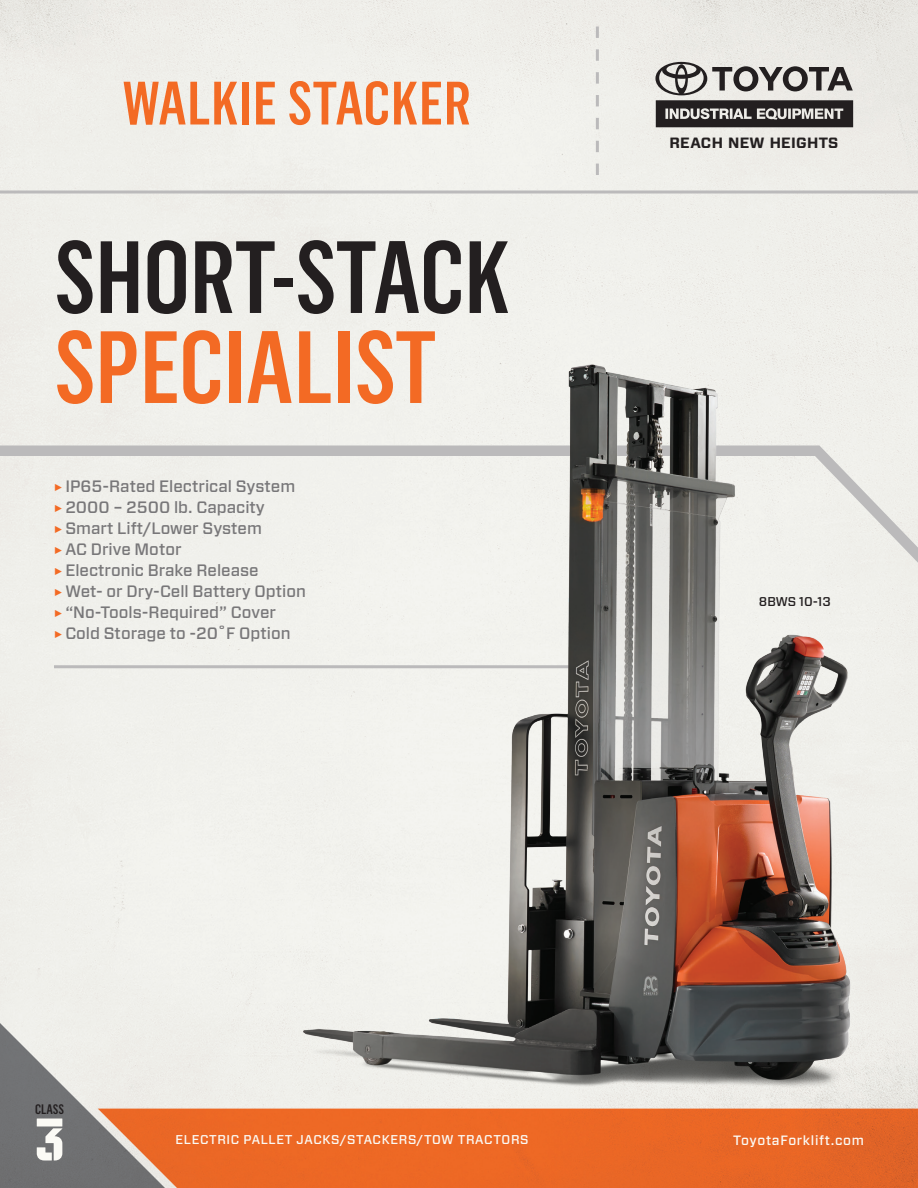
<style>
.page{position:relative;width:918px;height:1188px;background:#fff}
.page>*{position:absolute;margin:0;border:0;box-sizing:border-box;transform-origin:0 0}
.t1{font:500 100.5px/90px "Flama Condensed";color:#231f20}
.t2{font:500 60px "Flama Condensed";letter-spacing:.01em;color:#f36a24}
.t3{font:60px "Numbers Prospekt";color:#fbfaf5}
.t4{font:500 16.5px "Forza";color:#787779}
.t5{font:700 14.85px "Forza";letter-spacing:.02em;color:#231f20}
.body_copy{font:500 13.5px "Forza";letter-spacing:.05em;color:#fbfaf5}
.t6{font:500 13.5px "Flama Condensed";color:#231f20}
.body_copy-2{font:500 12.75px "Forza";letter-spacing:.05em;color:#fbfaf5}
.t7{font:500 12.75px "Forza";color:#231f20}
.s1{color:#f36a24}
.s2{font-family:"Flama Condensed";font-size:21px;color:#f36a24}
</style>
<div class="page">
<img style="left:0;top:0;width:918px;height:1188px">
<svg style="left:0;top:190px;width:918px;height:4px"></svg>
<svg style="left:596px;top:27px;width:3px;height:148px"></svg>
<svg style="left:0;top:440px;width:918px;height:157px"></svg>
<hr style="left:54px;top:665px;width:522px;height:3px;background:#bbbabb">
<img style="left:256px;top:307px;width:633px;height:831px">
<svg style="left:655px;top:62px;width:198px;height:65px"></svg>
<p class="t2" style="left:122px;top:65px;width:350px">WALKIE STACKER</p>
<p class="t1" style="left:54px;top:229px;width:458px">SHORT-STACK<br><span class="s1">SPECIALIST</span></p>
<p class="t4" style="left:54px;top:476px;width:243px"><span class="s2">►</span> IP65-Rated Electrical System</p>
<p class="t4" style="left:54px;top:497px;width:213px"><span class="s2">►</span> 2000 – 2500 lb. Capacity</p>
<p class="t4" style="left:54px;top:518px;width:209px"><span class="s2">►</span> Smart Lift/Lower System</p>
<p class="t4" style="left:54px;top:539px;width:129px"><span class="s2">►</span> AC Drive Motor</p>
<p class="t4" style="left:54px;top:560px;width:206px"><span class="s2">►</span> Electronic Brake Release</p>
<p class="t4" style="left:54px;top:581px;width:254px"><span class="s2">►</span> Wet- or Dry-Cell Battery Option</p>
<p class="t4" style="left:54px;top:602px;width:224px"><span class="s2">►</span> “No-Tools-Required” Cover</p>
<p class="t4" style="left:54px;top:623px;width:238px"><span class="s2">►</span> Cold Storage to -20˚F Option</p>
<p class="t5" style="left:669px;top:133px;width:170px">REACH NEW HEIGHTS</p>
<p class="t7" style="left:759px;top:594px;width:73px">8BWS 10-13</p>
<p class="t6" style="left:35px;top:1101px;width:30px">CLASS</p>
<p class="t3" style="left:34px;top:1110px;width:32px">3</p>
<p class="body_copy-2" style="left:176px;top:1131px;width:355px">ELECTRIC PALLET JACKS/STACKERS/TOW TRACTORS</p>
<p class="body_copy" style="left:733px;top:1131px;width:132px">ToyotaForklift.com</p>
</div>
